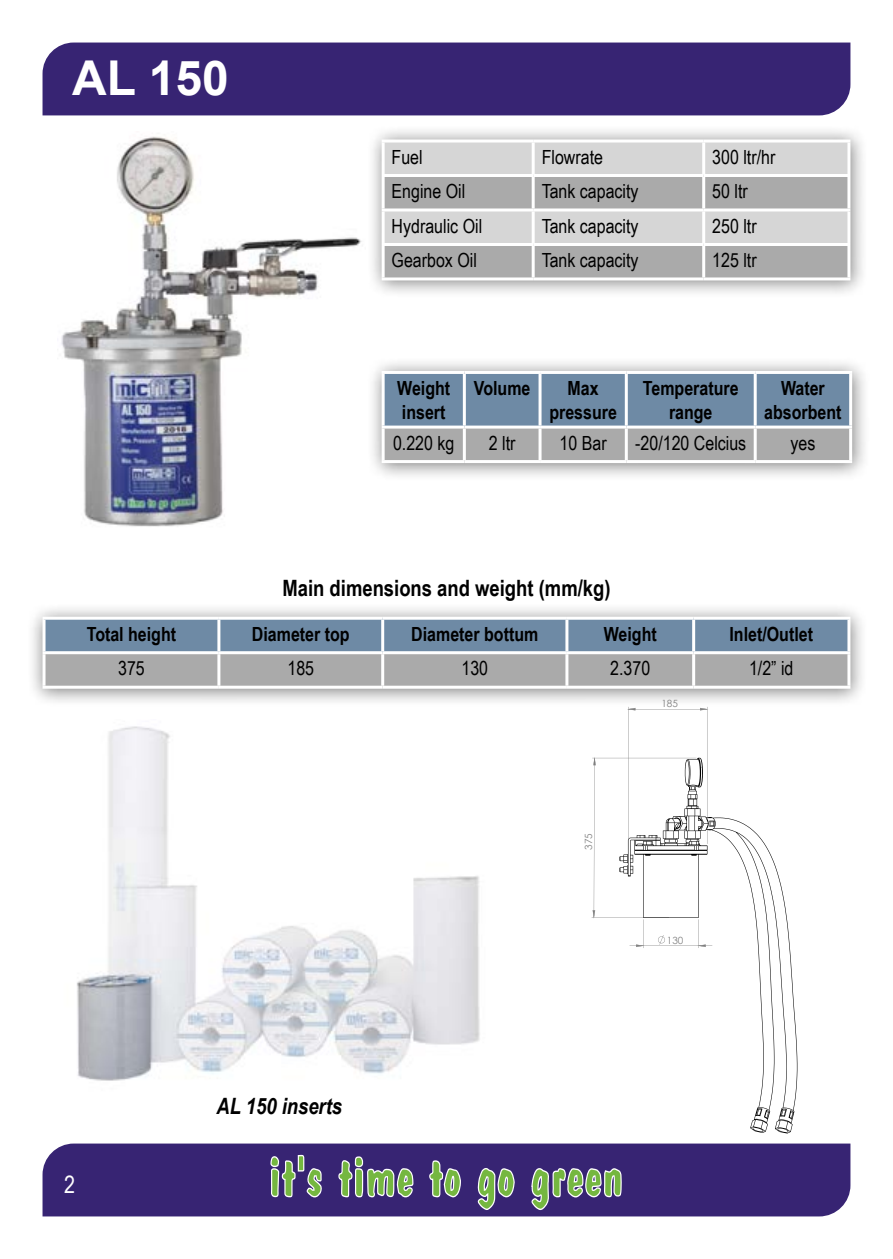
<style>
.page{position:relative;width:893px;height:1259px;background:#fff}
.page>*{position:absolute;margin:0;border:0;box-sizing:border-box;transform-origin:0 0}
.t1{font:700 48px "Arial";color:#fff}
.t2{font:24px "Arial Narrow";color:#fff}
.t3{font:700 22.5px "Arial Narrow";color:#000}
.t4{font:italic 700 22.5px "Arial Narrow";color:#000}
.t5{font:19.5px "Arial Narrow";color:#000}
.t6{font:700 19.5px/23.4px "Arial Narrow";color:#000;text-align:center}
.t7{font:9.9px "Century Gothic";color:#808080}
</style>
<div class="page">
<div style="left:43px;top:43px;width:807px;height:72px;background:#372473"></div>
<div style="left:43px;top:1143px;width:807px;height:73px;background:#372473"></div>
<svg style="left:478px;top:1167px;width:37px;height:43px;background:#758978"></svg>
<svg style="left:429px;top:1160px;width:32px;height:37px"></svg>
<svg style="left:531px;top:1167px;width:91px;height:43px;background:#6e7b79"></svg>
<svg style="left:270px;top:1154px;width:52px;height:43px;background:#6b757c"></svg>
<svg style="left:338px;top:1156px;width:75px;height:41px;background:#707e7a"></svg>
<img style="left:61px;top:136px;width:301px;height:391px">
<div style="left:365px;top:356px;width:506px;height:126px;background:#000;opacity:.5"></div>
<svg style="left:385px;top:374px;width:464px;height:86px;background:#8697a7"></svg>
<hr style="left:463px;top:374px;width:3px;height:51px;background:#fff">
<hr style="left:538px;top:374px;width:3px;height:51px;background:#fff">
<hr style="left:382px;top:428px;width:3px;height:32px;background:#fff">
<hr style="left:463px;top:428px;width:3px;height:32px;background:#fff">
<hr style="left:538px;top:428px;width:3px;height:32px;background:#fff">
<hr style="left:382px;top:460px;width:82px;height:3px;background:#fff">
<hr style="left:464px;top:460px;width:76px;height:3px;background:#fff">
<hr style="left:540px;top:460px;width:86px;height:3px;background:#fff">
<hr style="left:626px;top:460px;width:129px;height:3px;background:#fff">
<hr style="left:755px;top:460px;width:97px;height:3px;background:#fff">
<hr style="left:625px;top:374px;width:3px;height:51px;background:#fff">
<hr style="left:754px;top:374px;width:3px;height:51px;background:#fff">
<hr style="left:625px;top:428px;width:3px;height:32px;background:#fff">
<hr style="left:754px;top:428px;width:3px;height:32px;background:#fff">
<hr style="left:849px;top:428px;width:3px;height:32px;background:#fff">
<hr style="left:382px;top:371px;width:82px;height:3px;background:#fff">
<hr style="left:382px;top:374px;width:3px;height:51px;background:#fff">
<hr style="left:464px;top:371px;width:76px;height:3px;background:#fff">
<hr style="left:540px;top:371px;width:86px;height:3px;background:#fff">
<hr style="left:626px;top:371px;width:129px;height:3px;background:#fff">
<hr style="left:755px;top:371px;width:97px;height:3px;background:#fff">
<hr style="left:849px;top:374px;width:3px;height:51px;background:#fff">
<hr style="left:382px;top:425px;width:82px;height:3px;background:#fff">
<hr style="left:464px;top:425px;width:76px;height:3px;background:#fff">
<hr style="left:540px;top:425px;width:86px;height:3px;background:#fff">
<hr style="left:626px;top:425px;width:129px;height:3px;background:#fff">
<hr style="left:755px;top:425px;width:97px;height:3px;background:#fff">
<div style="left:365px;top:124px;width:503px;height:176px;background:#000;opacity:.5"></div>
<div style="left:385px;top:142px;width:462px;height:32px;background:#d6d6d6"></div>
<svg style="left:385px;top:177px;width:462px;height:100px;background:#b9b9b9"></svg>
<hr style="left:382px;top:139px;width:151px;height:3px;background:#fff">
<hr style="left:382px;top:142px;width:3px;height:32px;background:#fff">
<hr style="left:532px;top:142px;width:3px;height:32px;background:#fff">
<hr style="left:702px;top:142px;width:3px;height:32px;background:#fff">
<hr style="left:382px;top:174px;width:151px;height:3px;background:#fff">
<hr style="left:382px;top:177px;width:3px;height:31px;background:#fff">
<hr style="left:532px;top:177px;width:3px;height:31px;background:#fff">
<hr style="left:702px;top:177px;width:3px;height:31px;background:#fff">
<hr style="left:382px;top:208px;width:151px;height:3px;background:#fff">
<hr style="left:382px;top:211px;width:3px;height:32px;background:#fff">
<hr style="left:533px;top:208px;width:171px;height:3px;background:#fff">
<hr style="left:532px;top:211px;width:3px;height:32px;background:#fff">
<hr style="left:704px;top:208px;width:146px;height:3px;background:#fff">
<hr style="left:702px;top:211px;width:3px;height:32px;background:#fff">
<hr style="left:382px;top:243px;width:151px;height:3px;background:#fff">
<hr style="left:382px;top:246px;width:3px;height:31px;background:#fff">
<hr style="left:533px;top:243px;width:171px;height:3px;background:#fff">
<hr style="left:532px;top:246px;width:3px;height:31px;background:#fff">
<hr style="left:704px;top:243px;width:146px;height:3px;background:#fff">
<hr style="left:702px;top:246px;width:3px;height:31px;background:#fff">
<hr style="left:382px;top:277px;width:151px;height:3px;background:#fff">
<hr style="left:533px;top:139px;width:171px;height:3px;background:#fff">
<hr style="left:704px;top:139px;width:146px;height:3px;background:#fff">
<hr style="left:847px;top:142px;width:3px;height:32px;background:#fff">
<hr style="left:533px;top:174px;width:171px;height:3px;background:#fff">
<hr style="left:704px;top:174px;width:146px;height:3px;background:#fff">
<hr style="left:847px;top:177px;width:3px;height:31px;background:#fff">
<hr style="left:847px;top:211px;width:3px;height:32px;background:#fff">
<hr style="left:847px;top:246px;width:3px;height:31px;background:#fff">
<hr style="left:533px;top:277px;width:171px;height:3px;background:#fff">
<hr style="left:704px;top:277px;width:146px;height:3px;background:#fff">
<div style="left:26px;top:601px;width:842px;height:107px;background:#000;opacity:.5"></div>
<svg style="left:46px;top:620px;width:801px;height:65px;background:#8c9aa8"></svg>
<hr style="left:217px;top:620px;width:3px;height:31px;background:#fff">
<hr style="left:381px;top:620px;width:3px;height:31px;background:#fff">
<hr style="left:43px;top:654px;width:3px;height:31px;background:#fff">
<hr style="left:217px;top:654px;width:3px;height:31px;background:#fff">
<hr style="left:381px;top:654px;width:3px;height:31px;background:#fff">
<hr style="left:43px;top:685px;width:176px;height:3px;background:#fff">
<hr style="left:219px;top:685px;width:164px;height:3px;background:#fff">
<hr style="left:383px;top:685px;width:184px;height:3px;background:#fff">
<hr style="left:567px;top:685px;width:127px;height:3px;background:#fff">
<hr style="left:694px;top:685px;width:156px;height:3px;background:#fff">
<hr style="left:565px;top:620px;width:3px;height:31px;background:#fff">
<hr style="left:692px;top:620px;width:3px;height:31px;background:#fff">
<hr style="left:565px;top:654px;width:3px;height:31px;background:#fff">
<hr style="left:692px;top:654px;width:3px;height:31px;background:#fff">
<hr style="left:847px;top:654px;width:3px;height:31px;background:#fff">
<hr style="left:43px;top:617px;width:176px;height:3px;background:#fff">
<hr style="left:43px;top:620px;width:3px;height:31px;background:#fff">
<hr style="left:219px;top:617px;width:164px;height:3px;background:#fff">
<hr style="left:383px;top:617px;width:184px;height:3px;background:#fff">
<hr style="left:567px;top:617px;width:127px;height:3px;background:#fff">
<hr style="left:694px;top:617px;width:156px;height:3px;background:#fff">
<hr style="left:847px;top:620px;width:3px;height:31px;background:#fff">
<hr style="left:43px;top:651px;width:176px;height:3px;background:#fff">
<hr style="left:219px;top:651px;width:164px;height:3px;background:#fff">
<hr style="left:383px;top:651px;width:184px;height:3px;background:#fff">
<hr style="left:567px;top:651px;width:127px;height:3px;background:#fff">
<hr style="left:694px;top:651px;width:156px;height:3px;background:#fff">
<img style="left:77px;top:726px;width:403px;height:355px">
<svg style="left:592px;top:707px;width:120px;height:211px"></svg>
<svg style="left:619px;top:758px;width:178px;height:375px"></svg>
<h1 class="t1" style="left:72px;top:46px;width:158px">AL 150</h1>
<p class="t5" style="left:392px;top:142px;width:33px">Fuel</p>
<p class="t5" style="left:542px;top:142px;width:63px">Flowrate</p>
<p class="t5" style="left:712px;top:142px;width:65px">300 ltr/hr</p>
<p class="t5" style="left:392px;top:177px;width:75px">Engine Oil</p>
<p class="t5" style="left:542px;top:177px;width:98px">Tank capacity</p>
<p class="t5" style="left:712px;top:177px;width:37px">50 ltr</p>
<p class="t5" style="left:392px;top:211px;width:92px">Hydraulic Oil</p>
<p class="t5" style="left:542px;top:211px;width:98px">Tank capacity</p>
<p class="t5" style="left:712px;top:211px;width:46px">250 ltr</p>
<p class="t5" style="left:392px;top:246px;width:87px">Gearbox Oil</p>
<p class="t5" style="left:542px;top:246px;width:98px">Tank capacity</p>
<p class="t5" style="left:712px;top:246px;width:46px">125 ltr</p>
<p class="t6" style="left:397px;top:376px;width:55px;text-align:left">Weight insert</p>
<p class="t6" style="left:474px;top:376px;width:58px">Volume</p>
<p class="t6" style="left:549px;top:376px;width:69px">Max pressure</p>
<p class="t6" style="left:643px;top:376px;width:97px">Temperature range</p>
<p class="t6" style="left:764px;top:376px;width:79px">Water absorbent</p>
<p class="t5" style="left:393px;top:428px;width:63px">0.220 kg</p>
<p class="t5" style="left:489px;top:428px;width:28px">2 ltr</p>
<p class="t5" style="left:560px;top:428px;width:49px">10 Bar</p>
<p class="t5" style="left:635px;top:428px;width:113px">-20/120 Celcius</p>
<p class="t5" style="left:790px;top:428px;width:26px">yes</p>
<p class="t3" style="left:282px;top:571px;width:330px">Main dimensions and weight (mm/kg)</p>
<p class="t6" style="left:87px;top:621px;width:91px">Total height</p>
<p class="t6" style="left:252px;top:621px;width:99px">Diameter top</p>
<p class="t6" style="left:411px;top:621px;width:129px">Diameter bottum</p>
<p class="t6" style="left:604px;top:621px;width:55px">Weight</p>
<p class="t6" style="left:729px;top:621px;width:85px">Inlet/Outlet</p>
<p class="t5" style="left:118px;top:654px;width:28px">375</p>
<p class="t5" style="left:287px;top:654px;width:28px">185</p>
<p class="t5" style="left:461px;top:654px;width:28px">130</p>
<p class="t5" style="left:610px;top:654px;width:42px">2.370</p>
<p class="t5" style="left:749px;top:654px;width:46px">1/2” id</p>
<p class="t2" style="left:64px;top:1166px;width:12px">2</p>
<p class="t4" style="left:216px;top:1088px;width:127px">AL 150 inserts</p>
<p class="t7" style="left:582px;top:849px;width:18px;rotate:-90deg">375</p>
<p class="t7" style="left:661px;top:697px;width:18px">185</p>
<p class="t7" style="left:667px;top:934px;width:18px">130</p>
</div>
